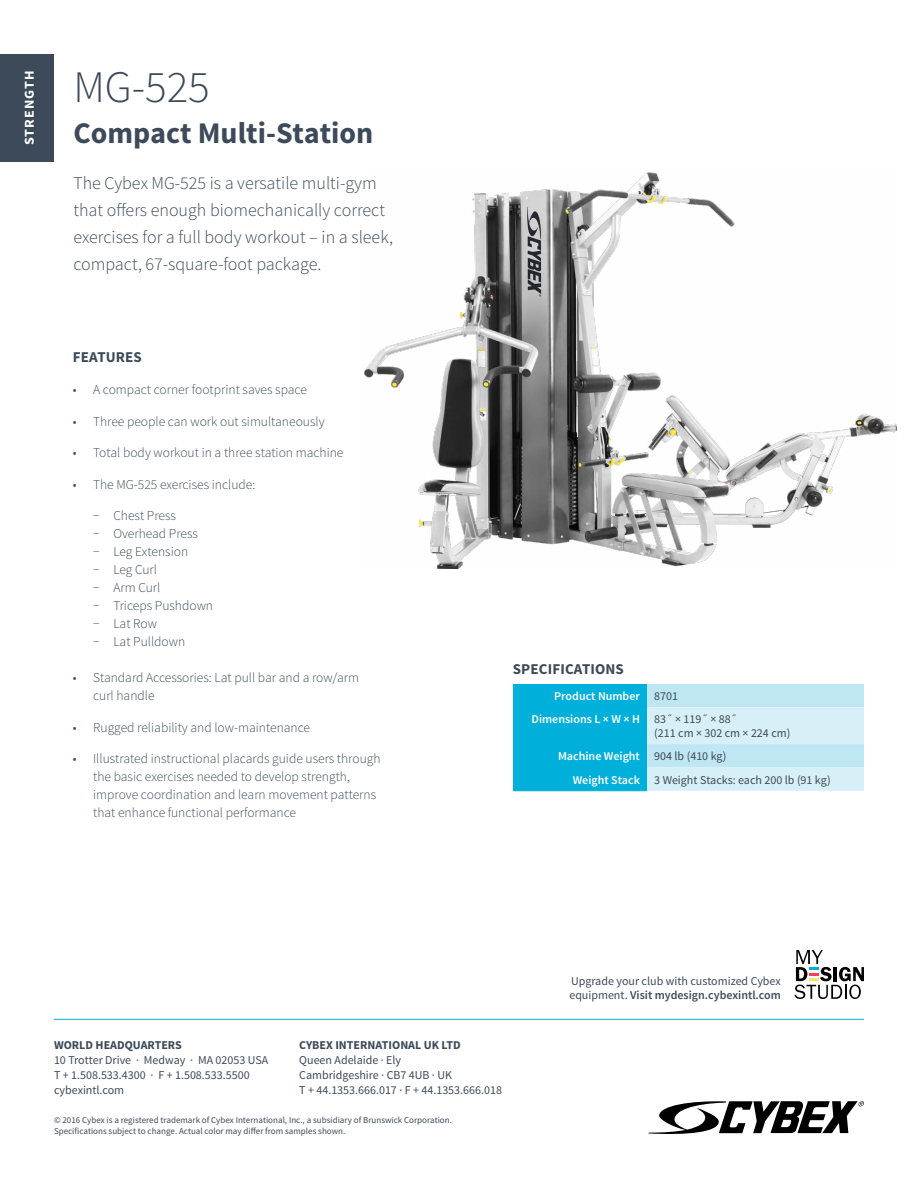
<style>
.page{position:relative;width:918px;height:1188px;background:#fff}
.page>*{position:absolute;margin:0;border:0;box-sizing:border-box;transform-origin:0 0}
.t1{font:300 45px "Source Sans Pro";color:#3d4a5a}
.t2{font:700 30px "Source Sans Pro";color:#3d4a5a}
.t3{font:300 18px/27px "Source Sans Pro";color:#3d4a5a}
.t4{font:700 15px "Source Sans Pro";letter-spacing:.01em;color:#3d4a5a}
.t5{font:300 13.5px/18px "Source Sans Pro";color:#3d4a5a}
.t6{font:700 13.5px "Source Sans Pro";letter-spacing:.075em;color:#fff;scale:1.05 1}
.t7{font:12px/15px "Source Sans Pro";color:#3d4a5a}
.t8{font:600 12px/23.2px "Source Sans Pro";color:#fff}
.t9{font:700 12px "Source Sans Pro";color:#3d4a5a}
.t10{font:9px/10.8px "Source Sans Pro";color:#3d4a5a}
.s1{font-weight:400;color:#3d4a5a}
.s2{font-weight:600;color:#fff}
.s3{font-weight:600}
</style>
<div class="page">
<svg style="left:648px;top:1101px;width:216px;height:33px"></svg>
<hr style="left:54px;top:1019px;width:810px;height:1px;background:#00b0db">
<svg style="left:794px;top:950px;width:70px;height:49px"></svg>
<div style="left:0;top:54px;width:54px;height:108px;background:#3d4a5a"></div>
<svg style="left:513px;top:684px;width:351px;height:107px;background:#81d5eb"></svg>
<hr style="left:513px;top:707px;width:134px;height:1px;background:#00b0db">
<hr style="left:513px;top:744px;width:134px;height:1px;background:#00b0db">
<hr style="left:513px;top:767px;width:134px;height:1px;background:#00b0db">
<hr style="left:513px;top:790px;width:134px;height:1px;background:#00b0db">
<img style="left:365px;top:172px;width:532px;height:396px">
<p class="t6" style="left:21px;top:145px;width:73px;rotate:-90deg">STRENGTH</p>
<h1 class="t1" style="left:73px;top:59px;width:138px">MG-525</h1>
<h2 class="t2" style="left:73px;top:113px;width:301px">Compact Multi-Station</h2>
<h3 class="t3" style="left:73px;top:170px;width:321px">The Cybex MG-525 is a versatile multi-gym that offers enough biomechanically correct exercises for a full body workout – in a sleek, compact, 67-square-foot package.</h3>
<p class="t4" style="left:73px;top:348px;width:71px">FEATURES</p>
<p class="t5" style="left:73px;top:381px;width:236px">• A compact corner footprint saves space</p>
<p class="t5" style="left:73px;top:412px;width:253px">• Three people can work out simultaneously</p>
<p class="t5" style="left:73px;top:444px;width:272px">• Total body workout in a three station machine</p>
<p class="t5" style="left:73px;top:475px;width:184px">• The MG-525 exercises include:</p>
<p class="t5" style="left:93px;top:507px;width:121px">− Chest Press<br>− Overhead Press<br>− Leg Extension<br>− Leg Curl<br>− Arm Curl<br>− Triceps Pushdown − Lat Row<br>− Lat Pulldown</p>
<p class="t5" style="left:93px;top:669px;width:267px;text-indent:-20px">• Standard Accessories: Lat pull bar and a row/arm curl handle</p>
<p class="t5" style="left:73px;top:718px;width:239px">• Rugged reliability and low-maintenance</p>
<p class="t5" style="left:93px;top:750px;width:289px;text-indent:-20px">• Illustrated instructional placards guide users through the basic exercises needed to develop strength, improve coordination and learn movement patterns that enhance functional performance</p>
<p class="t4" style="left:513px;top:660px;width:113px">SPECIFICATIONS</p>
<p class="t8" style="left:532px;top:685px;width:207px;text-indent:23px">Product Number <span class="s1">8701<br></span>Dimensions L × W × H <span class="s1">83˝ × 119˝ × 88˝</span></p>
<p class="t7" style="left:558px;top:722px;width:234px;line-height:23.2px;text-indent:96px">(211 cm × 302 cm × 224 cm)<br><span class="s2">Machine Weight</span> 904 lb (410 kg)</p>
<p class="t7" style="left:573px;top:772px;width:259px"><span class="s2">Weight Stack</span> 3 Weight Stacks: each 200 lb (91 kg)</p>
<p class="t9" style="left:54px;top:1037px;width:129px">WORLD HEADQUARTERS</p>
<p class="t7" style="left:54px;top:1052px;width:216px">10 Trotter Drive · Medway · MA 02053 USA<br>T + 1.508.533.4300 · F + 1.508.533.5500 cybexintl.com</p>
<p class="t9" style="left:299px;top:1037px;width:163px">CYBEX INTERNATIONAL UK LTD</p>
<p class="t7" style="left:299px;top:1052px;width:204px">Queen Adelaide · Ely<br>Cambridgeshire · CB7 4UB · UK<br>T + 44.1353.666.017 · F + 44.1353.666.018</p>
<p class="t10" style="left:54px;top:1115px;width:399px">© 2016 Cybex is a registered trademark of Cybex International, Inc., a subsidiary of Brunswick Corporation.<br>Specifications subject to change. Actual color may differ from samples shown.</p>
<p class="t7" style="left:569px;top:974px;width:213px;line-height:14.4px">Upgrade your club with customized Cybex equipment. <span class="s3">Visit mydesign.cybexintl.com</span></p>
</div>
